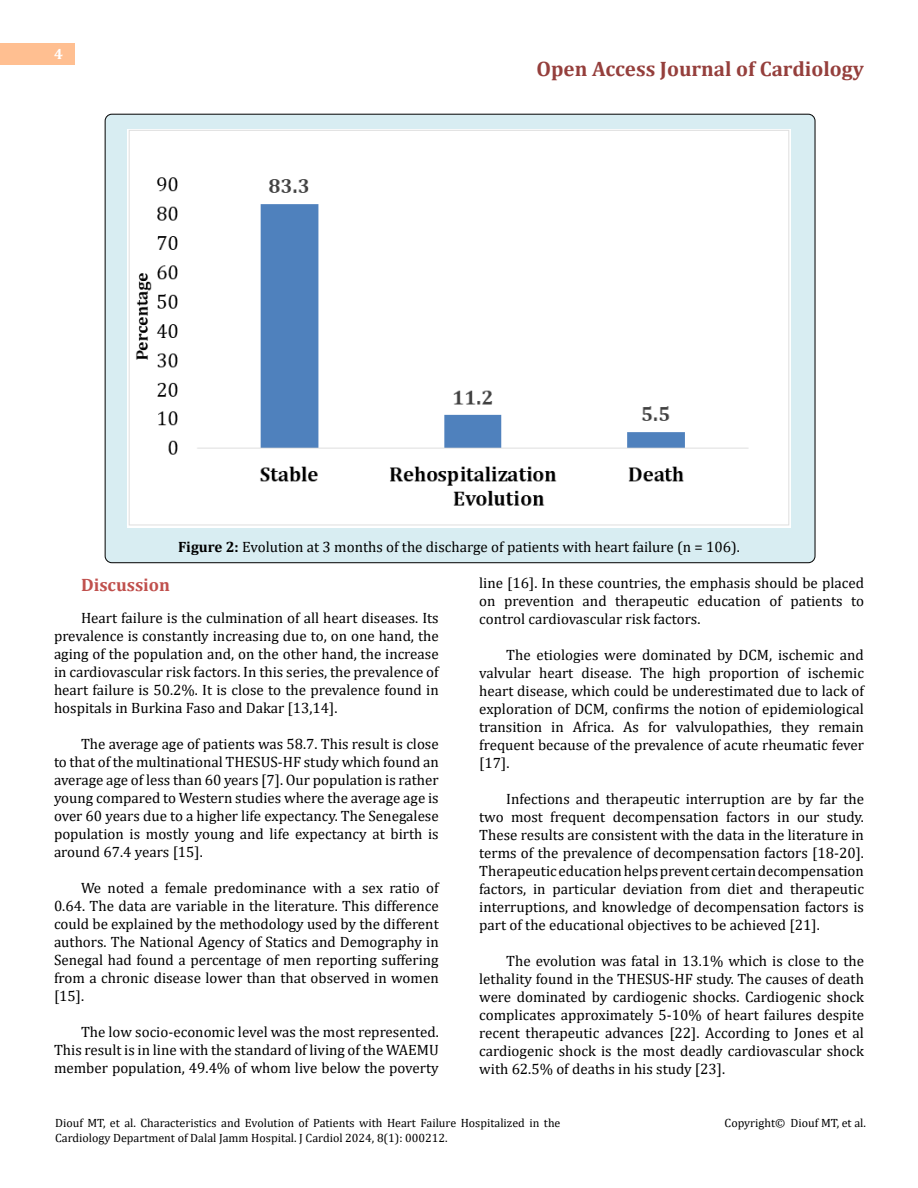
<style>
.page{position:relative;width:918px;height:1188px;background:#fff}
.page>*{position:absolute;margin:0;border:0;box-sizing:border-box;transform-origin:0 0}
.t1{font:700 21px "Cambria";color:#953f3c}
.t2{font:700 18px "Cambria";color:#c0504d}
.t3{font:15px/18px "Cambria";color:#000;text-align:justify}
.t4{font:700 15px "Cambria";color:#fff}
.t5{font:12px/14.4px "Cambria";color:#000}
.s1{font-weight:700}
</style>
<div class="page">
<div style="left:0;top:43px;width:75px;height:21px;background:#ffbf91"></div>
<div style="left:105px;top:114px;width:710px;height:449px;background:#d8edf2;border-radius:7px"></div>
<img style="left:127px;top:129px;width:664px;height:398px">
<p class="t4" style="left:54px;top:44px;width:10px">4</p>
<h1 class="t1" style="left:536px;top:54px;width:329px">Open Access Journal of Cardiology</h1>
<p class="t3" style="left:178px;top:538px;width:563px"><span class="s1">Figure 2:</span> Evolution at 3 months of the discharge of patients with heart failure (n = 106).</p>
<p class="t2" style="left:81px;top:572px;width:91px">Discussion</p>
<p class="t3" style="left:54px;top:608px;width:386px;text-indent:27px">Heart failure is the culmination of all heart diseases. Its prevalence is constantly increasing due to, on one hand, the aging of the population and, on the other hand, the increase in cardiovascular risk factors. In this series, the prevalence of heart failure is 50.2%. It is close to the prevalence found in hospitals in Burkina Faso and Dakar [13,14].</p>
<p class="t3" style="left:54px;top:734px;width:386px;text-indent:27px">The average age of patients was 58.7. This result is close to that of the multinational THESUS-HF study which found an average age of less than 60 years [7]. Our population is rather young compared to Western studies where the average age is over 60 years due to a higher life expectancy. The Senegalese population is mostly young and life expectancy at birth is around 67.4 years [15].</p>
<p class="t3" style="left:54px;top:878px;width:386px;text-indent:27px">We noted a female predominance with a sex ratio of 0.64. The data are variable in the literature. This difference could be explained by the methodology used by the different authors. The National Agency of Statics and Demography in Senegal had found a percentage of men reporting suffering from a chronic disease lower than that observed in women [15].</p>
<p class="t3" style="left:54px;top:1022px;width:386px;text-indent:27px">The low socio-economic level was the most represented.<br>This result is in line with the standard of living of the WAEMU member population, 49.4% of whom live below the poverty</p>
<p class="t3" style="left:479px;top:574px;width:386px">line [16]. In these countries, the emphasis should be placed on prevention and therapeutic education of patients to control cardiovascular risk factors.</p>
<p class="t3" style="left:479px;top:646px;width:386px;text-indent:27px">The etiologies were dominated by DCM, ischemic and valvular heart disease. The high proportion of ischemic heart disease, which could be underestimated due to lack of exploration of DCM, confirms the notion of epidemiological transition in Africa. As for valvulopathies, they remain frequent because of the prevalence of acute rheumatic fever [17].</p>
<p class="t3" style="left:479px;top:790px;width:386px;text-indent:27px">Infections and therapeutic interruption are by far the two most frequent decompensation factors in our study.<br>These results are consistent with the data in the literature in terms of the prevalence of decompensation factors [18-20].<br>Therapeutic education helps prevent certain decompensation factors, in particular deviation from diet and therapeutic interruptions, and knowledge of decompensation factors is part of the educational objectives to be achieved [21].</p>
<p class="t3" style="left:479px;top:952px;width:386px;text-indent:27px">The evolution was fatal in 13.1% which is close to the lethality found in the THESUS-HF study. The causes of death were dominated by cardiogenic shocks. Cardiogenic shock complicates approximately 5-10% of heart failures despite recent therapeutic advances [22]. According to Jones et al cardiogenic shock is the most deadly cardiovascular shock with 62.5% of deaths in his study [23].</p>
<p class="t5" style="left:55px;top:1116px;width:507px">Diouf MT, et al. Characteristics and Evolution of Patients with Heart Failure Hospitalized in the<br>Cardiology Department of Dalal Jamm Hospital. J Cardiol 2024, 8(1): 000212.</p>
<p class="t5" style="left:725px;top:1116px;width:143px">Copyright© Diouf MT, et al.</p>
</div>
